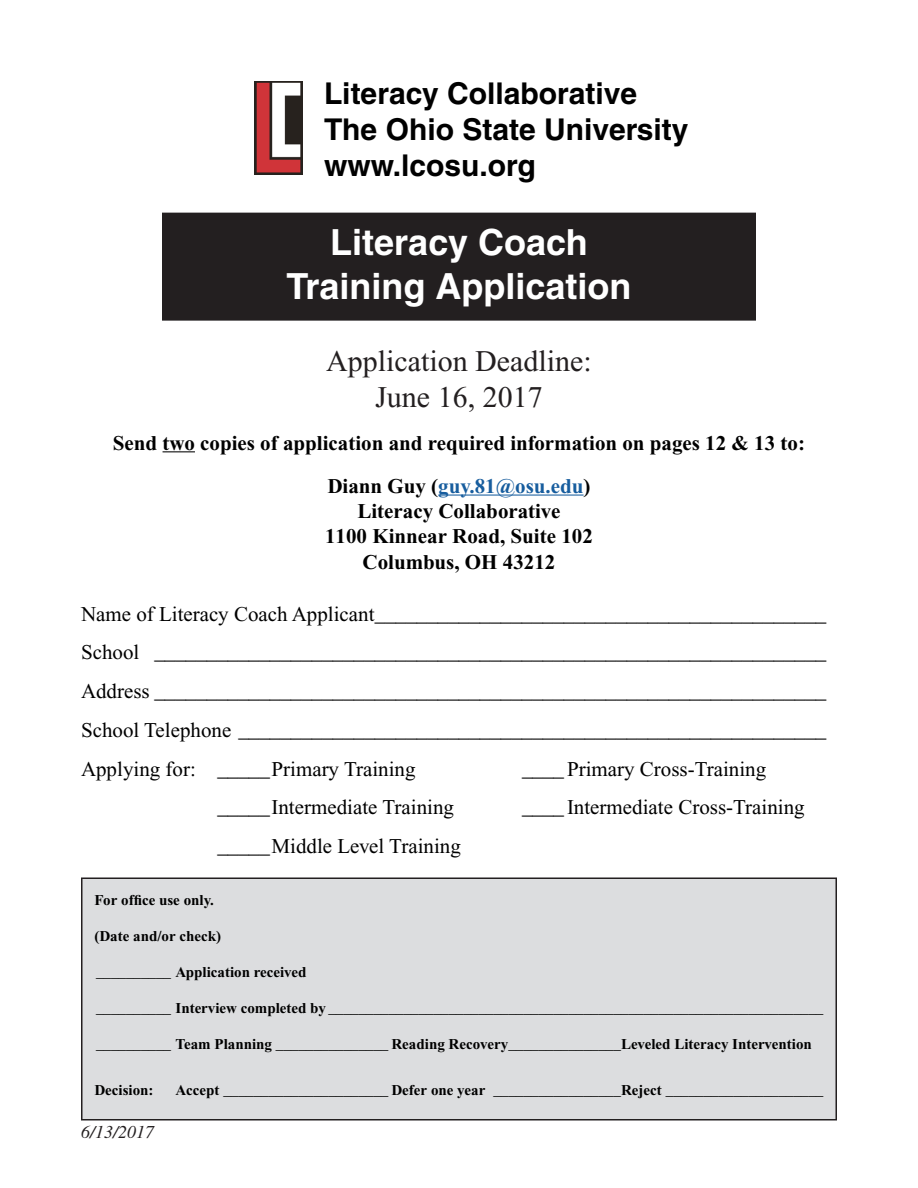
<style>
.page{position:relative;width:918px;height:1188px;background:#fff}
.page>*{position:absolute;margin:0;border:0;box-sizing:border-box;transform-origin:0 0}
.t1{font:700 36px "Helvetica";color:#fff}
.t2{font:700 30px "Helvetica";color:#000}
.t3{font:30px "Times New Roman";color:#231f20}
.t4{font:21px "Times New Roman";color:#000}
.t5{font:700 21px "Times New Roman";color:#000}
.t6{font:700 21px "Times New Roman";color:#175d9e}
.t7{font:italic 18px "Times";color:#231f20}
.t8{font:700 15px "Times New Roman";color:#000}
.s1{color:#000}
</style>
<div class="page">
<div style="left:164px;top:214px;width:590px;height:105px;background:#231f20"></div>
<div style="left:162px;top:213px;width:594px;height:108px;border:3px solid #231f20"></div>
<div style="left:82px;top:878px;width:754px;height:242px;background:#dcdddf"></div>
<div style="left:81px;top:878px;width:756px;height:242px;border:2px solid #231f20"></div>
<hr style="left:163px;top:451px;width:32px;height:1px;background:#000">
<hr style="left:438px;top:495px;width:146px;height:1px;background:#175d9e">
<img style="left:255px;top:81px;width:48px;height:94px">
<p class="t2" style="left:324px;top:75px;width:315px">Literacy Collaborative</p>
<p class="t2" style="left:324px;top:111px;width:366px">The Ohio State University</p>
<p class="t2" style="left:324px;top:147px;width:213px">www.lcosu.org</p>
<p class="t1" style="left:330px;top:221px;width:259px">Literacy Coach</p>
<p class="t1" style="left:286px;top:264px;width:347px">Training Application</p>
<p class="t3" style="left:326px;top:344px;width:267px">Application Deadline:</p>
<p class="t3" style="left:375px;top:380px;width:169px">June 16, 2017</p>
<p class="t5" style="left:113px;top:431px;width:694px">Send two copies of application and required information on pages 12 &amp; 13 to:</p>
<p class="t6" style="left:327px;top:474px;width:265px"><span class="s1">Diann Guy (</span>guy.81@osu.edu<span class="s1">)</span></p>
<p class="t5" style="left:357px;top:499px;width:205px">Literacy Collaborative</p>
<p class="t5" style="left:325px;top:525px;width:269px">1100 Kinnear Road, Suite 102</p>
<p class="t5" style="left:363px;top:550px;width:194px">Columbus, OH 43212</p>
<p class="t4" style="left:81px;top:602px;width:747px">Name of Literacy Coach Applicant___________________________________________</p>
<p class="t4" style="left:81px;top:641px;width:747px">School ________________________________________________________________</p>
<p class="t4" style="left:81px;top:680px;width:747px">Address ________________________________________________________________</p>
<p class="t4" style="left:81px;top:718px;width:747px">School Telephone ________________________________________________________</p>
<p class="t4" style="left:81px;top:757px;width:336px">Applying for: _____Primary Training</p>
<p class="t4" style="left:522px;top:757px;width:246px">____ Primary Cross-Training</p>
<p class="t4" style="left:217px;top:796px;width:238px">_____Intermediate Training</p>
<p class="t4" style="left:522px;top:796px;width:284px">____ Intermediate Cross-Training</p>
<p class="t4" style="left:217px;top:835px;width:245px">_____Middle Level Training</p>
<p class="t8" style="left:94px;top:891px;width:121px">For office use only.</p>
<p class="t8" style="left:94px;top:927px;width:128px">(Date and/or check)</p>
<p class="t8" style="left:96px;top:963px;width:212px">__________ Application received</p>
<p class="t8" style="left:96px;top:999px;width:729px">__________ Interview completed by __________________________________________________________________</p>
<p class="t8" style="left:96px;top:1035px;width:717px">__________ Team Planning _______________ Reading Recovery_______________Leveled Literacy Intervention</p>
<p class="t8" style="left:94px;top:1081px;width:61px">Decision:</p>
<p class="t8" style="left:176px;top:1081px;width:649px">Accept ______________________ Defer one year _________________Reject _____________________</p>
<p class="t7" style="left:81px;top:1122px;width:75px">6/13/2017</p>
</div>
